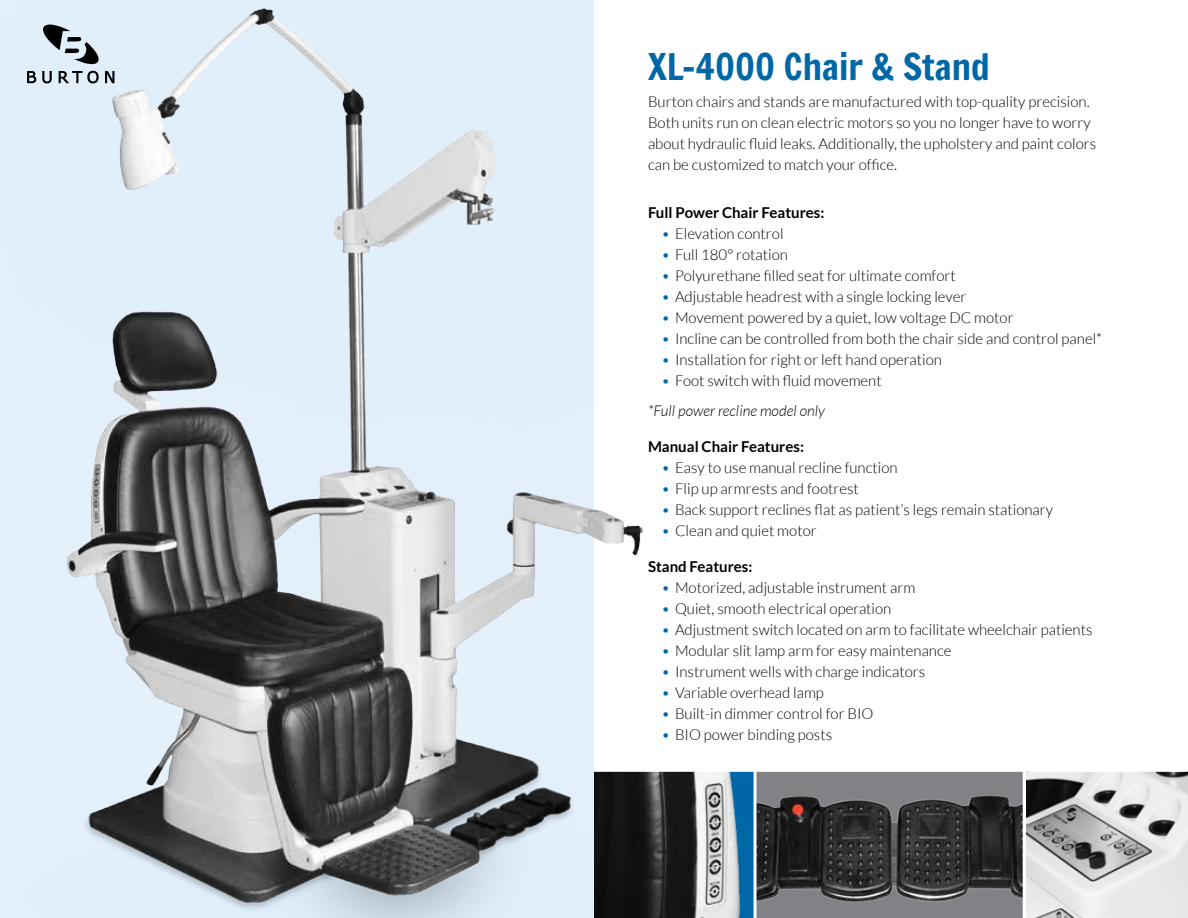
<style>
.page{position:relative;width:1188px;height:918px;background:#fff}
.page>*{position:absolute;margin:0;border:0;box-sizing:border-box;transform-origin:0 0}
.t1{font:36px "Francois One";color:#0067a7}
.t2{font:300 15px/21px "Lato";color:#000}
.t3{font:700 15px "Lato";color:#000}
.s1{color:#0067a7}
.s2{font-style:italic}
</style>
<div class="page">
<img style="left:757px;top:772px;width:266px;height:146px">
<svg style="left:663px;top:772px;width:91px;height:146px;background:#657884"></svg>
<img style="left:1026px;top:772px;width:162px;height:146px">
<img style="left:0;top:0;width:663px;height:918px">
<svg style="left:27px;top:23px;width:87px;height:60px;background:#b2bec7"></svg>
<h1 class="t1" style="left:648px;top:41px;width:344px">XL-4000 Chair &amp; Stand</h1>
<p class="t2" style="left:648px;top:92px;width:450px">Burton chairs and stands are manufactured with top-quality precision.<br>Both units run on clean electric motors so you no longer have to worry about hydraulic fluid leaks. Additionally, the upholstery and paint colors can be customized to match your office.</p>
<p class="t3" style="left:648px;top:204px;width:178px">Full Power Chair Features:</p>
<p class="t2" style="left:662px;top:224px;width:124px"><span class="s1">•</span> Elevation control</p>
<p class="t2" style="left:662px;top:245px;width:128px"><span class="s1">•</span> Full 180° rotation</p>
<p class="t2" style="left:662px;top:266px;width:296px"><span class="s1">•</span> Polyurethane filled seat for ultimate comfort</p>
<p class="t2" style="left:662px;top:287px;width:306px"><span class="s1">•</span> Adjustable headrest with a single locking lever</p>
<p class="t2" style="left:662px;top:308px;width:354px"><span class="s1">•</span> Movement powered by a quiet, low voltage DC motor</p>
<p class="t2" style="left:662px;top:329px;width:442px"><span class="s1">•</span> Incline can be controlled from both the chair side and control panel*</p>
<p class="t2" style="left:662px;top:350px;width:282px"><span class="s1">•</span> Installation for right or left hand operation</p>
<p class="t2" style="left:648px;top:366px;width:235px;line-height:30px;text-indent:14px"><span class="s1">•</span> Foot switch with fluid movement <span class="s2">*Full power recline model only</span></p>
<p class="t3" style="left:648px;top:438px;width:157px">Manual Chair Features:</p>
<p class="t2" style="left:662px;top:458px;width:238px"><span class="s1">•</span> Easy to use manual recline function</p>
<p class="t2" style="left:662px;top:479px;width:199px"><span class="s1">•</span> Flip up armrests and footrest</p>
<p class="t2" style="left:662px;top:500px;width:393px"><span class="s1">•</span> Back support reclines flat as patient’s legs remain stationary</p>
<p class="t2" style="left:662px;top:521px;width:157px"><span class="s1">•</span> Clean and quiet motor</p>
<p class="t3" style="left:648px;top:558px;width:106px">Stand Features:</p>
<p class="t2" style="left:662px;top:578px;width:255px"><span class="s1">•</span> Motorized, adjustable instrument arm</p>
<p class="t2" style="left:662px;top:599px;width:231px"><span class="s1">•</span> Quiet, smooth electrical operation</p>
<p class="t2" style="left:662px;top:620px;width:432px"><span class="s1">•</span> Adjustment switch located on arm to facilitate wheelchair patients</p>
<p class="t2" style="left:662px;top:641px;width:292px"><span class="s1">•</span> Modular slit lamp arm for easy maintenance</p>
<p class="t2" style="left:662px;top:662px;width:265px"><span class="s1">•</span> Instrument wells with charge indicators</p>
<p class="t2" style="left:662px;top:683px;width:164px"><span class="s1">•</span> Variable overhead lamp</p>
<p class="t2" style="left:662px;top:704px;width:214px"><span class="s1">•</span> Built-in dimmer control for BIO</p>
<p class="t2" style="left:662px;top:725px;width:172px"><span class="s1">•</span> BIO power binding posts</p>
</div>
